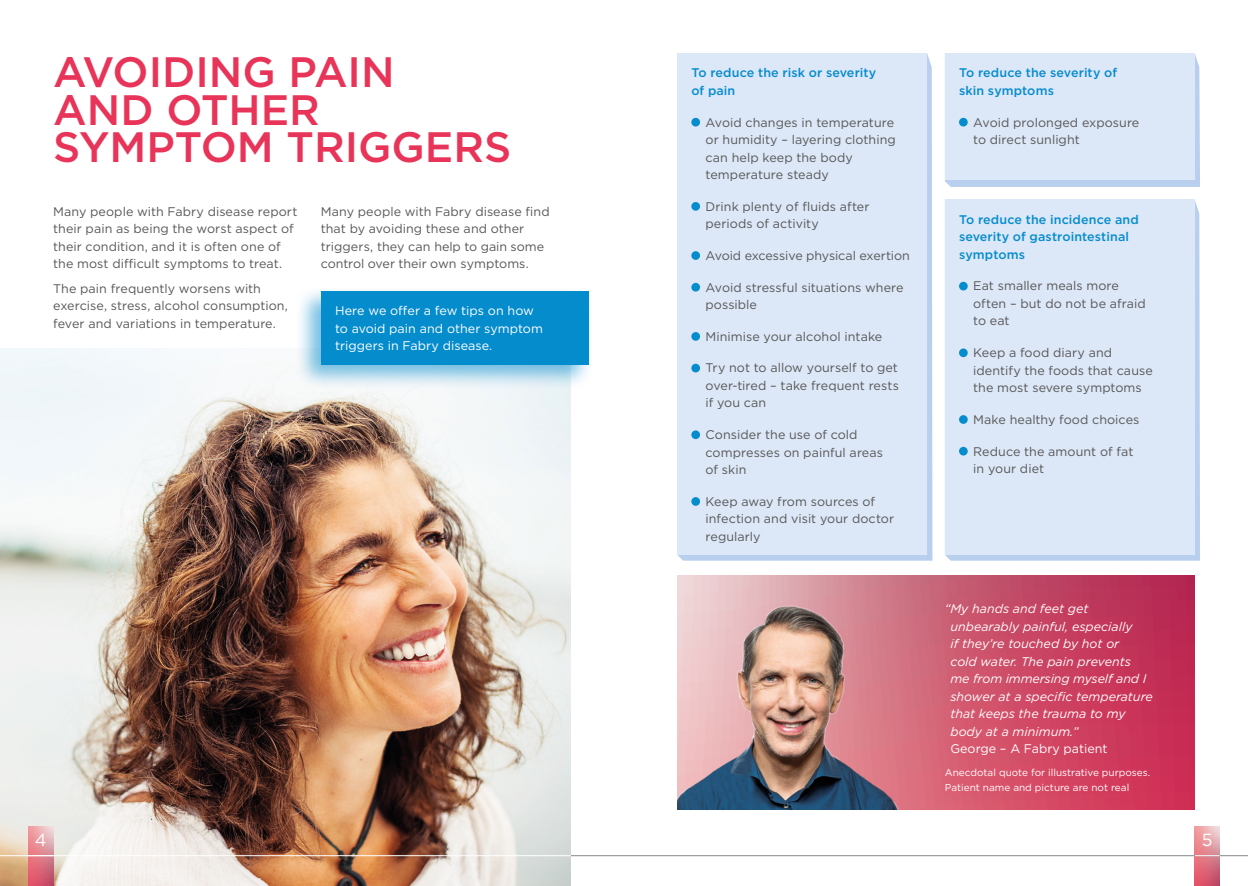
<style>
.page{position:relative;width:1248px;height:886px;background:#fff}
.page>*{position:absolute;margin:0;border:0;box-sizing:border-box;transform-origin:0 0}
.t1{font:500 42.5px/37.5px "Gotham";color:#e83458}
.t2{font:17.5px "Gotham";color:#fff}
.t3{font:12.5px/17.5px "Gotham";letter-spacing:.005em;color:#575756}
.t4{font:italic 12.5px/17.5px "Gotham";color:#fff}
.t5{font:500 12.5px/17.5px "Gotham";letter-spacing:.005em;color:#058ccd}
.t6{font:12.5px/17.5px "Gotham";color:#fff}
.t7{font:10px/15px "Gotham";color:#fff}
</style>
<div class="page">
<svg style="left:1194px;top:826px;width:25px;height:60px"></svg>
<hr style="left:0;top:855px;width:1247px;height:1px;background:#86888c">
<svg style="left:1194px;top:855px;width:25px;height:1px"></svg>
<svg style="left:677px;top:53px;width:255px;height:508px;background:#bad0ed"></svg>
<svg style="left:945px;top:53px;width:254px;height:134px;background:#bbd1ed"></svg>
<svg style="left:945px;top:200px;width:254px;height:361px;background:#bed3ee"></svg>
<img style="left:0;top:349px;width:570px;height:537px">
<svg style="left:28px;top:826px;width:25px;height:60px"></svg>
<hr style="left:0;top:855px;width:570px;height:1px;background:#fff">
<div style="left:944px;top:53px;width:250px;height:127px;background:#dce7f7"></div>
<svg style="left:958px;top:118px;width:9px;height:8px"></svg>
<div style="left:944px;top:200px;width:250px;height:355px;background:#dce7f7"></div>
<svg style="left:958px;top:282px;width:9px;height:8px"></svg>
<svg style="left:958px;top:348px;width:9px;height:9px"></svg>
<svg style="left:958px;top:415px;width:9px;height:9px"></svg>
<svg style="left:958px;top:447px;width:9px;height:8px"></svg>
<div style="left:677px;top:53px;width:250px;height:502px;background:#dce7f7"></div>
<div style="left:691px;top:118px;width:9px;height:8px;background:#058ccd;border-radius:50%"></div>
<div style="left:691px;top:202px;width:9px;height:9px;background:#058ccd;border-radius:50%"></div>
<div style="left:691px;top:251px;width:9px;height:9px;background:#058ccd;border-radius:50%"></div>
<div style="left:691px;top:283px;width:9px;height:9px;background:#058ccd;border-radius:50%"></div>
<div style="left:691px;top:332px;width:9px;height:9px;background:#058ccd;border-radius:50%"></div>
<div style="left:691px;top:364px;width:9px;height:8px;background:#058ccd;border-radius:50%"></div>
<div style="left:691px;top:430px;width:9px;height:9px;background:#058ccd;border-radius:50%"></div>
<div style="left:691px;top:497px;width:9px;height:9px;background:#058ccd;border-radius:50%"></div>
<div style="left:295px;top:285px;width:299px;height:105px;background:#058ccd;opacity:.55"></div>
<div style="left:321px;top:291px;width:267px;height:73px;background:#058ccd"></div>
<svg style="left:677px;top:576px;width:517px;height:234px;background:#c84f6c"></svg>
<div style="left:932px;top:591px;width:235px;height:216px;background:linear-gradient(to right,#d46274,#c52b53)"></div>
<img style="left:677px;top:586px;width:242px;height:224px">
<h1 class="t1" style="left:53px;top:53px;width:459px">AVOIDING PAIN<br>AND OTHER<br>SYMPTOM TRIGGERS</h1>
<p class="t3" style="left:53px;top:202px;width:246px">Many people with Fabry disease report their pain as being the worst aspect of their condition, and it is often one of the most difficult symptoms to treat.</p>
<p class="t3" style="left:53px;top:279px;width:236px">The pain frequently worsens with exercise, stress, alcohol consumption, fever and variations in temperature.</p>
<p class="t3" style="left:321px;top:202px;width:230px">Many people with Fabry disease find that by avoiding these and other triggers, they can help to gain some control over their own symptoms.</p>
<p class="t6" style="left:335px;top:302px;width:209px">Here we offer a few tips on how to avoid pain and other symptom triggers in Fabry disease.</p>
<p class="t5" style="left:691px;top:64px;width:186px">To reduce the risk or severity of pain</p>
<p class="t3" style="left:705px;top:113px;width:192px">Avoid changes in temperature or humidity – layering clothing can help keep the body temperature steady</p>
<p class="t3" style="left:705px;top:197px;width:165px">Drink plenty of fluids after periods of activity</p>
<p class="t3" style="left:705px;top:246px;width:206px">Avoid excessive physical exertion</p>
<p class="t3" style="left:705px;top:278px;width:199px">Avoid stressful situations where possible</p>
<p class="t3" style="left:705px;top:327px;width:178px">Minimise your alcohol intake</p>
<p class="t3" style="left:705px;top:359px;width:195px;text-align:justify">Try not to allow yourself to get over-tired – take frequent rests if you can</p>
<p class="t3" style="left:705px;top:426px;width:179px">Consider the use of cold compresses on painful areas of skin</p>
<p class="t3" style="left:705px;top:492px;width:190px">Keep away from sources of infection and visit your doctor regularly</p>
<p class="t5" style="left:958px;top:64px;width:159px">To reduce the severity of skin symptoms</p>
<p class="t3" style="left:973px;top:113px;width:168px">Avoid prolonged exposure to direct sunlight</p>
<p class="t5" style="left:958px;top:210px;width:181px">To reduce the incidence and severity of gastrointestinal symptoms</p>
<p class="t3" style="left:973px;top:277px;width:174px">Eat smaller meals more often – but do not be afraid to eat</p>
<p class="t3" style="left:973px;top:344px;width:181px">Keep a food diary and identify the foods that cause the most severe symptoms</p>
<p class="t3" style="left:973px;top:410px;width:168px">Make healthy food choices</p>
<p class="t3" style="left:973px;top:442px;width:162px">Reduce the amount of fat in your diet</p>
<p class="t4" style="left:950px;top:600px;width:204px;text-indent:-6px">“My hands and feet get unbearably painful, especially<br>if they’re touched by hot or<br>cold water. The pain prevents me from immersing myself and I shower at a specific temperature that keeps the trauma to my body at a minimum.”</p>
<p class="t6" style="left:950px;top:740px;width:159px">George – A Fabry patient</p>
<p class="t7" style="left:944px;top:764px;width:207px">Anecdotal quote for illustrative purposes.<br>Patient name and picture are not real</p>
<h2 class="t2" style="left:35px;top:829px;width:13px">4</h2>
<h2 class="t2" style="left:1201px;top:829px;width:12px">5</h2>
</div>
